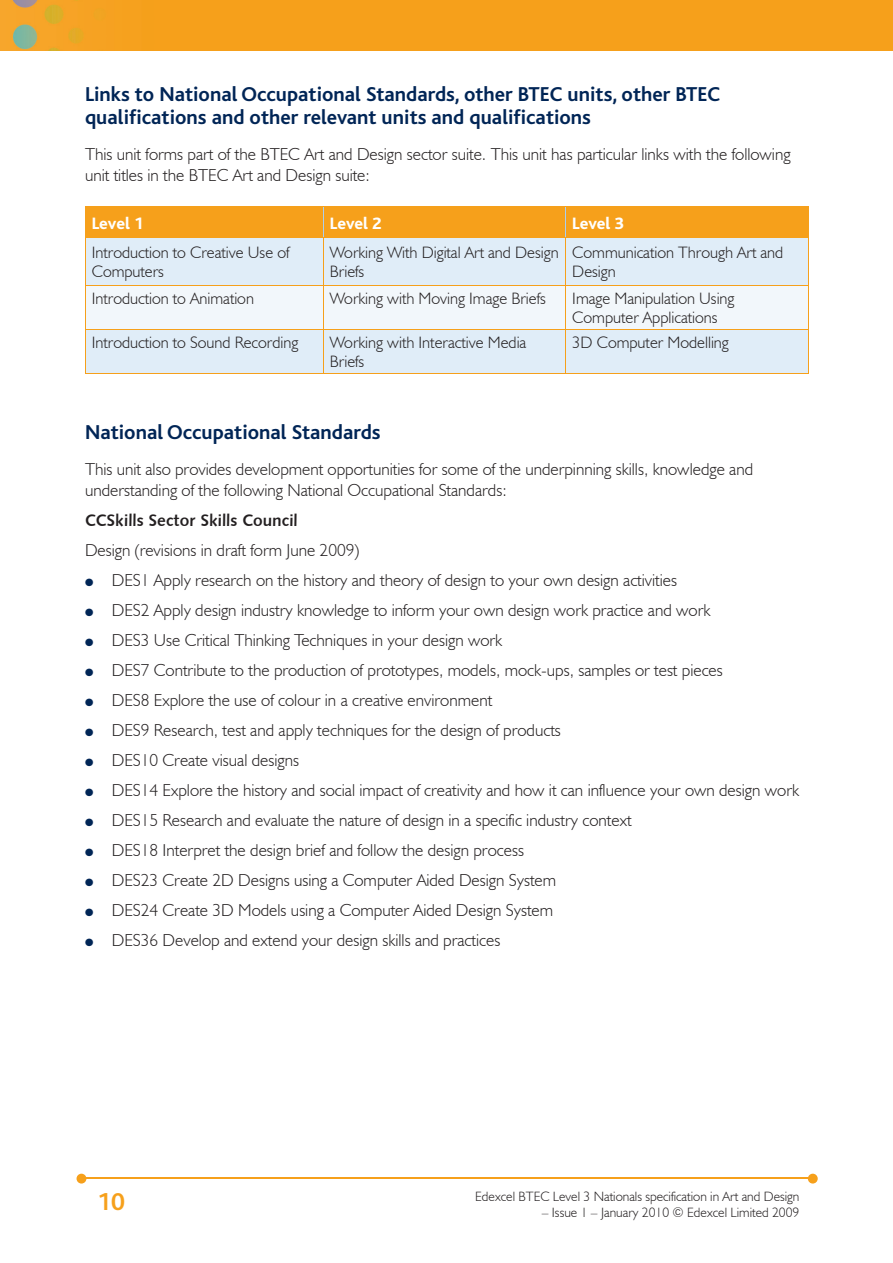
<style>
.page{position:relative;width:893px;height:1263px;background:#fff}
.page>*{position:absolute;margin:0;border:0;box-sizing:border-box;transform-origin:0 0}
.t1{font:700 25.5px "Bliss";color:#f6a01b}
.t2{font:700 21px/22.5px "Bliss";color:#002556}
.t3{font:300 17.25px/30px "Humanist 521 BT";color:#231f20}
.t4{font:800 17.25px "Bliss";letter-spacing:-.005em;color:#fff}
.t5{font:300 16.5px/18.8px "Humanist 521 BT";color:#231f20}
.t6{font:16.5px "Humanist 531 BT Bold A";color:#231f20}
.t7{font:300 13.5px "Humanist 521 BT";color:#231f20}
.t8{font:10.5px "Zapf Dingbats";color:#002556}
</style>
<div class="page">
<img style="left:0;top:0;width:893px;height:51px">
<hr style="left:82px;top:1178px;width:728px;height:1px;background:#f6a01b">
<svg style="left:808px;top:1174px;width:10px;height:9px"></svg>
<svg style="left:77px;top:1174px;width:9px;height:9px"></svg>
<div style="left:86px;top:207px;width:722px;height:30px;background:#f6a01b"></div>
<div style="left:86px;top:238px;width:722px;height:135px;background:#e0edf8"></div>
<div style="left:86px;top:286px;width:722px;height:43px;background:#f2f7fb"></div>
<hr style="left:323px;top:207px;width:1px;height:30px;background:#accfed">
<hr style="left:566px;top:207px;width:1px;height:30px;background:#accfed">
<hr style="left:85px;top:207px;width:1px;height:30px;background:#f6a01b">
<hr style="left:808px;top:207px;width:1px;height:30px;background:#f6a01b">
<hr style="left:85px;top:206px;width:239px;height:1px;background:#f6a01b">
<hr style="left:324px;top:206px;width:242px;height:1px;background:#f6a01b">
<hr style="left:566px;top:206px;width:243px;height:1px;background:#f6a01b">
<hr style="left:85px;top:237px;width:1px;height:48px;background:#f6a01b">
<hr style="left:85px;top:237px;width:239px;height:1px;background:#f6a01b">
<hr style="left:323px;top:237px;width:1px;height:48px;background:#f6a01b">
<hr style="left:324px;top:237px;width:242px;height:1px;background:#f6a01b">
<hr style="left:566px;top:237px;width:1px;height:48px;background:#f6a01b">
<hr style="left:808px;top:237px;width:1px;height:48px;background:#f6a01b">
<hr style="left:566px;top:237px;width:243px;height:1px;background:#f6a01b">
<hr style="left:85px;top:286px;width:1px;height:43px;background:#f6a01b">
<hr style="left:85px;top:285px;width:239px;height:1px;background:#f6a01b">
<hr style="left:323px;top:286px;width:1px;height:43px;background:#f6a01b">
<hr style="left:324px;top:285px;width:242px;height:1px;background:#f6a01b">
<hr style="left:566px;top:286px;width:1px;height:43px;background:#f6a01b">
<hr style="left:808px;top:286px;width:1px;height:43px;background:#f6a01b">
<hr style="left:566px;top:285px;width:243px;height:1px;background:#f6a01b">
<hr style="left:85px;top:373px;width:239px;height:1px;background:#f6a01b">
<hr style="left:85px;top:330px;width:1px;height:43px;background:#f6a01b">
<hr style="left:85px;top:329px;width:239px;height:1px;background:#f6a01b">
<hr style="left:324px;top:373px;width:242px;height:1px;background:#f6a01b">
<hr style="left:323px;top:330px;width:1px;height:43px;background:#f6a01b">
<hr style="left:324px;top:329px;width:242px;height:1px;background:#f6a01b">
<hr style="left:566px;top:373px;width:243px;height:1px;background:#f6a01b">
<hr style="left:566px;top:330px;width:1px;height:43px;background:#f6a01b">
<hr style="left:808px;top:330px;width:1px;height:43px;background:#f6a01b">
<hr style="left:566px;top:329px;width:243px;height:1px;background:#f6a01b">
<p class="t2" style="left:85px;top:83px;width:637px">Links to National Occupational Standards, other BTEC units, other BTEC qualifications and other relevant units and qualifications</p>
<p class="t3" style="left:85px;top:143px;width:707px;line-height:21px">This unit forms part of the BTEC Art and Design sector suite. This unit has particular links with the following unit titles in the BTEC Art and Design suite:</p>
<p class="t4" style="left:92px;top:214px;width:53px">Level 1</p>
<p class="t4" style="left:330px;top:214px;width:53px">Level 2</p>
<p class="t4" style="left:572px;top:214px;width:53px">Level 3</p>
<p class="t5" style="left:92px;top:243px;width:199px">Introduction to Creative Use of<br>Computers</p>
<p class="t5" style="left:330px;top:243px;width:230px">Working With Digital Art and Design<br>Briefs</p>
<p class="t5" style="left:572px;top:243px;width:213px">Communication Through Art and<br>Design</p>
<p class="t5" style="left:92px;top:289px;width:164px">Introduction to Animation</p>
<p class="t5" style="left:330px;top:289px;width:217px">Working with Moving Image Briefs</p>
<p class="t5" style="left:572px;top:289px;width:164px">Image Manipulation Using<br>Computer Applications</p>
<p class="t5" style="left:92px;top:333px;width:208px">Introduction to Sound Recording</p>
<p class="t5" style="left:330px;top:333px;width:198px">Working with Interactive Media<br>Briefs</p>
<p class="t5" style="left:572px;top:333px;width:158px">3D Computer Modelling</p>
<p class="t2" style="left:85px;top:421px;width:297px">National Occupational Standards</p>
<p class="t3" style="left:85px;top:458px;width:670px;line-height:21px">This unit also provides development opportunities for some of the underpinning skills, knowledge and understanding of the following National Occupational Standards:</p>
<p class="t6" style="left:85px;top:510px;width:214px">CCSkills Sector Skills Council</p>
<p class="t3" style="left:112px;top:535px;width:689px;text-indent:-27px">Design (revisions in draft form June 2009)<br>DES1 Apply research on the history and theory of design to your own design activities<br>DES2 Apply design industry knowledge to inform your own design work practice and work<br>DES3 Use Critical Thinking Techniques in your design work<br>DES7 Contribute to the production of prototypes, models, mock-ups, samples or test pieces<br>DES8 Explore the use of colour in a creative environment<br>DES9 Research, test and apply techniques for the design of products<br>DES10 Create visual designs<br>DES14 Explore the history and social impact of creativity and how it can influence your own design work DES15 Research and evaluate the nature of design in a specific industry context<br>DES18 Interpret the design brief and follow the design process<br>DES23 Create 2D Designs using a Computer Aided Design System<br>DES24 Create 3D Models using a Computer Aided Design System<br>DES36 Develop and extend your design skills and practices</p>
<p class="t8" style="left:85px;top:577px;width:10px">●</p>
<p class="t8" style="left:85px;top:607px;width:10px">●</p>
<p class="t8" style="left:85px;top:637px;width:10px">●</p>
<p class="t8" style="left:85px;top:667px;width:10px">●</p>
<p class="t8" style="left:85px;top:697px;width:10px">●</p>
<p class="t8" style="left:85px;top:727px;width:10px">●</p>
<p class="t8" style="left:85px;top:757px;width:10px">●</p>
<p class="t8" style="left:85px;top:787px;width:10px">●</p>
<p class="t8" style="left:85px;top:817px;width:10px">●</p>
<p class="t8" style="left:85px;top:847px;width:10px">●</p>
<p class="t8" style="left:85px;top:877px;width:10px">●</p>
<p class="t8" style="left:85px;top:907px;width:10px">●</p>
<p class="t8" style="left:85px;top:937px;width:10px">●</p>
<h1 class="t1" style="left:97px;top:1189px;width:29px">10</h1>
<p class="t7" style="left:475px;top:1188px;width:326px">Edexcel BTEC Level 3 Nationals specification in Art and Design</p>
<p class="t7" style="left:542px;top:1204px;width:259px">– Issue 1 – January 2010 © Edexcel Limited 2009</p>
</div>
